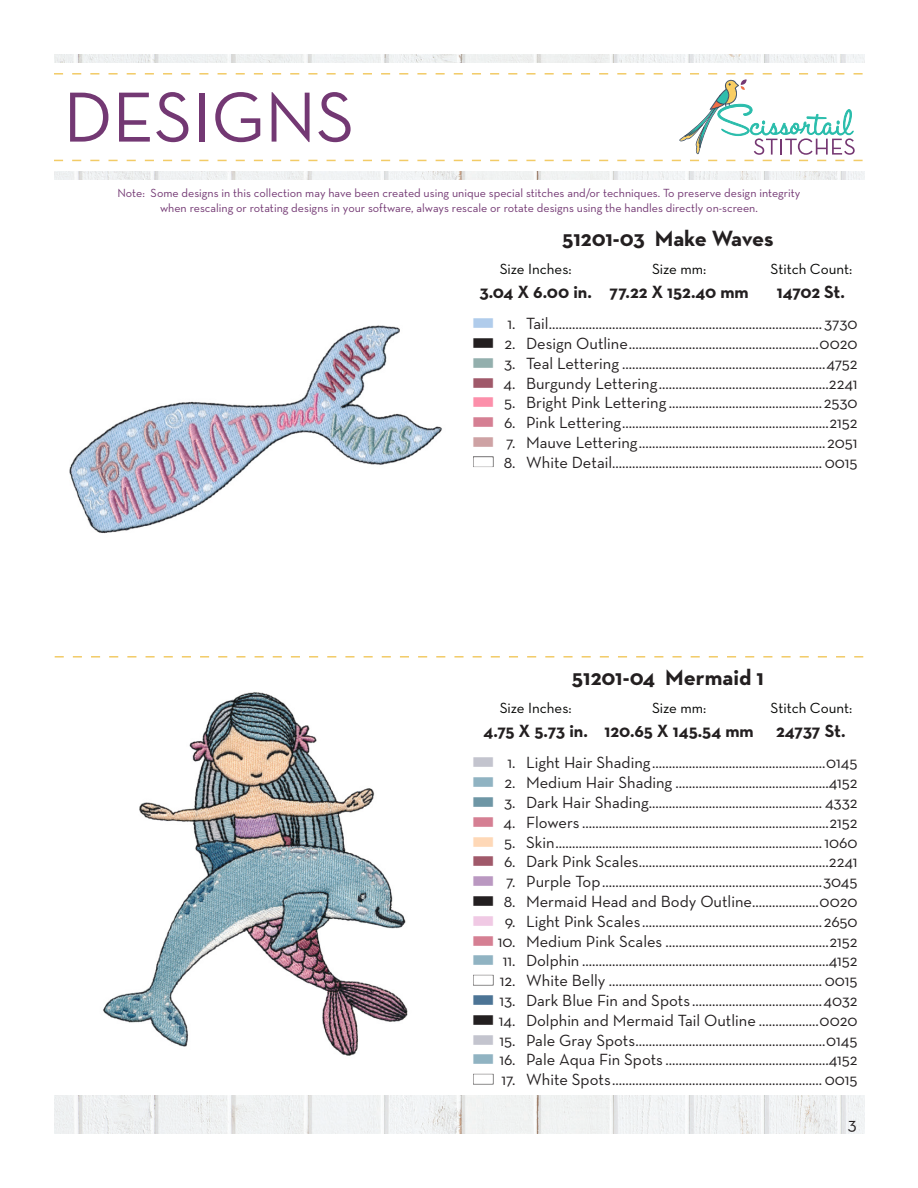
<style>
.page{position:relative;width:918px;height:1188px;background:#fff}
.page>*{position:absolute;margin:0;border:0;box-sizing:border-box;transform-origin:0 0}
.t1{font:72px "Neutra Text";color:#733873}
.t2{font:700 22.5px "Neutra Text";color:#231f20}
.t3{font:700 18px "Neutra Text";color:#231f20}
.t4{font:18px "Neutra Text";color:#231f20}
.t5{font:16.5px "Neutra Text";color:#231f20}
.t6{font:15px "Neutra Text";color:#040503}
.t7{font:12px/14.4px "Neutra Text";color:#733873;text-align:center}
.s1{color:#b0cceb}
.s2{color:#93afad}
.s3{color:#a0596a}
.s4{color:#fc8faa}
.s5{color:#d57f93}
.s6{color:#cea2a4}
.s7{color:#fff}
.s8{color:#c3c4ce}
.s9{color:#90b3c2}
.s10{color:#6e96a5}
.s11{color:#fed8b7}
.s12{color:#ba98c1}
.s13{color:#f0c9e4}
.s14{color:#4c7495}
</style>
<div class="page">
<img style="left:54px;top:1096px;width:810px;height:38px">
<img style="left:54px;top:54px;width:810px;height:126px">
<div style="left:29px;top:63px;width:863px;height:108px;background:#fff"></div>
<svg style="left:54px;top:73px;width:809px;height:88px"></svg>
<svg style="left:55px;top:656px;width:808px;height:2px"></svg>
<div style="left:473px;top:457px;width:20px;height:10px;border:1px solid #231f20"></div>
<div style="left:473px;top:975px;width:20px;height:10px;border:1px solid #231f20"></div>
<div style="left:473px;top:1074px;width:20px;height:10px;border:1px solid #231f20"></div>
<img style="left:69px;top:325px;width:373px;height:209px">
<img style="left:103px;top:692px;width:305px;height:364px">
<h1 class="t1" style="left:63px;top:73px;width:293px">DESIGNS</h1>
<p class="t7" style="left:117px;top:186px;width:685px">Note: Some designs in this collection may have been created using unique special stitches and/or techniques. To preserve design integrity when rescaling or rotating designs in your software, always rescale or rotate designs using the handles directly on-screen.</p>
<p class="t2" style="left:562px;top:224px;width:213px">51201-03 Make Waves</p>
<p class="t6" style="left:500px;top:260px;width:73px">Size Inches:</p>
<p class="t6" style="left:652px;top:260px;width:56px">Size mm:</p>
<p class="t6" style="left:770px;top:260px;width:83px">Stitch Count:</p>
<p class="t3" style="left:479px;top:280px;width:114px">3.04 X 6.00 in.</p>
<p class="t3" style="left:610px;top:280px;width:141px">77.22 X 152.40 mm</p>
<p class="t3" style="left:777px;top:280px;width:70px">14702 St.</p>
<p class="t5" style="left:472px;top:314px;width:387px"><span class="s1">■</span> 1. Tail.................................................................................. 3730</p>
<p class="t5" style="left:472px;top:333px;width:387px">■ 2. Design Outline.........................................................0020</p>
<p class="t5" style="left:472px;top:353px;width:387px"><span class="s2">■</span> 3. Teal Lettering .............................................................4752</p>
<p class="t5" style="left:472px;top:373px;width:387px"><span class="s3">■</span> 4. Burgundy Lettering...................................................2241</p>
<p class="t5" style="left:472px;top:393px;width:387px"><span class="s4">■</span> 5. Bright Pink Lettering ..............................................2530</p>
<p class="t5" style="left:472px;top:413px;width:387px"><span class="s5">■</span> 6. Pink Lettering..............................................................2152</p>
<p class="t5" style="left:472px;top:432px;width:387px"><span class="s6">■</span> 7. Mauve Lettering........................................................2051</p>
<p class="t5" style="left:472px;top:452px;width:387px"><span class="s7">■</span> 8. White Detail............................................................... 0015</p>
<p class="t2" style="left:572px;top:663px;width:194px">51201-04 Mermaid 1</p>
<p class="t6" style="left:500px;top:699px;width:73px">Size Inches:</p>
<p class="t6" style="left:652px;top:699px;width:56px">Size mm:</p>
<p class="t6" style="left:770px;top:699px;width:83px">Stitch Count:</p>
<p class="t3" style="left:483px;top:719px;width:106px">4.75 X 5.73 in.</p>
<p class="t3" style="left:605px;top:719px;width:151px">120.65 X 145.54 mm</p>
<p class="t3" style="left:776px;top:719px;width:71px">24737 St.</p>
<p class="t5" style="left:472px;top:753px;width:387px"><span class="s8">■</span> 1. Light Hair Shading....................................................0145</p>
<p class="t5" style="left:472px;top:772px;width:387px"><span class="s9">■</span> 2. Medium Hair Shading ..............................................4152</p>
<p class="t5" style="left:472px;top:792px;width:387px"><span class="s10">■</span> 3. Dark Hair Shading.................................................... 4332</p>
<p class="t5" style="left:472px;top:812px;width:387px"><span class="s5">■</span> 4. Flowers ..........................................................................2152</p>
<p class="t5" style="left:472px;top:832px;width:387px"><span class="s11">■</span> 5. Skin................................................................................1060</p>
<p class="t5" style="left:472px;top:852px;width:387px"><span class="s3">■</span> 6. Dark Pink Scales.........................................................2241</p>
<p class="t5" style="left:472px;top:871px;width:387px"><span class="s12">■</span> 7. Purple Top..................................................................3045</p>
<p class="t5" style="left:472px;top:891px;width:387px">■ 8. Mermaid Head and Body Outline....................0020</p>
<p class="t5" style="left:472px;top:911px;width:387px"><span class="s13">■</span> 9. Light Pink Scales......................................................2650</p>
<p class="t5" style="left:472px;top:931px;width:387px"><span class="s5">■</span> 10. Medium Pink Scales .................................................2152</p>
<p class="t5" style="left:472px;top:951px;width:387px"><span class="s9">■</span> 11. Dolphin ..........................................................................4152</p>
<p class="t5" style="left:472px;top:970px;width:387px"><span class="s7">■</span> 12. White Belly ................................................................ 0015</p>
<p class="t5" style="left:472px;top:990px;width:387px"><span class="s14">■</span> 13. Dark Blue Fin and Spots .......................................4032</p>
<p class="t5" style="left:472px;top:1010px;width:387px">■ 14. Dolphin and Mermaid Tail Outline ..................0020</p>
<p class="t5" style="left:472px;top:1030px;width:387px"><span class="s8">■</span> 15. Pale Gray Spots.........................................................0145</p>
<p class="t5" style="left:472px;top:1050px;width:387px"><span class="s9">■</span> 16. Pale Aqua Fin Spots .................................................4152</p>
<p class="t5" style="left:472px;top:1069px;width:387px"><span class="s7">■</span> 17. White Spots............................................................... 0015</p>
<p class="t4" style="left:848px;top:1113px;width:10px">3</p>
</div>
